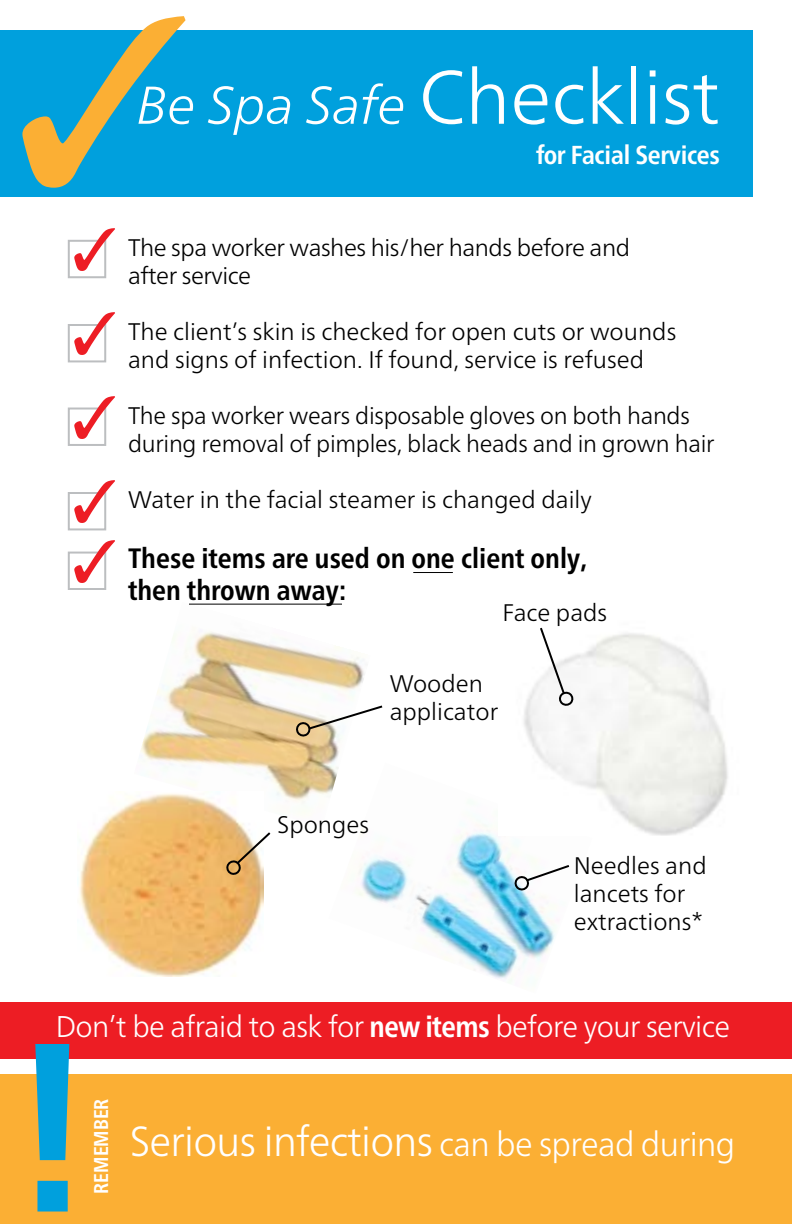
<style>
.page{position:relative;width:792px;height:1224px;background:#fff}
.page>*{position:absolute;margin:0;border:0;box-sizing:border-box;transform-origin:0 0}
.Header2{font:700 condensed 240px "Frutiger Neue LT Pro";color:#00a0dd}
.Header2-2{font:italic 300 53.2px "Frutiger Neue LT Pro";color:#fff}
.Header2-3{font:300 42px "Frutiger Neue LT Pro";letter-spacing:-.02em;color:#fff;scale:.96 1}
.Header2-4{font:300 30px "Frutiger Neue LT Pro";letter-spacing:-.02em;color:#fff}
.Header2-5{font:700 condensed 28px/32px "Frutiger Neue LT Pro";color:#000}
.Header2-6{font:700 condensed 26px "Frutiger Neue LT Pro";letter-spacing:-.01em;color:#fff}
.Header2-7{font:300 24px/28px "Frutiger Neue LT Pro";color:#000}
.Header2-8{font:300 24px/28px "Frutiger Neue LT Pro";letter-spacing:-.02em;color:#000}
.Header2-9{font:700 condensed 20px "Frutiger Neue LT Pro";color:#fff}
.s1{font-style:normal;font-size:76px}
.s2{color:#ed1d24}
.s3{font-weight:700;font-stretch:condensed}
.s4{font-size:34px}
</style>
<div class="page">
<div style="left:0;top:1002px;width:792px;height:56px;background:#ed1d24"></div>
<div style="left:68px;top:240px;width:38px;height:38px;border:2px solid #bcbec0"></div>
<div style="left:68px;top:324px;width:38px;height:38px;border:2px solid #bcbec0"></div>
<div style="left:68px;top:408px;width:38px;height:38px;border:2px solid #bcbec0"></div>
<div style="left:68px;top:492px;width:38px;height:38px;border:2px solid #bcbec0"></div>
<div style="left:68px;top:552px;width:38px;height:38px;border:2px solid #bcbec0"></div>
<img style="left:140px;top:603px;width:225px;height:211px">
<img style="left:329px;top:763px;width:226px;height:216px">
<img style="left:498px;top:633px;width:230px;height:203px">
<svg style="left:538px;top:627px;width:38px;height:79px"></svg>
<svg style="left:296px;top:704px;width:87px;height:34px"></svg>
<img style="left:79px;top:792px;width:184px;height:185px">
<svg style="left:225px;top:830px;width:46px;height:47px"></svg>
<svg style="left:514px;top:863px;width:56px;height:30px"></svg>
<div style="left:0;top:30px;width:753px;height:166px;background:#00a0dd"></div>
<div style="left:0;top:1074px;width:792px;height:150px;background:#fbaf34"></div>
<hr style="left:189px;top:604px;width:153px;height:1px;background:#000">
<hr style="left:413px;top:572px;width:40px;height:1px;background:#000">
<p class="Header2-2" style="left:137px;top:74px;width:584px">Be Spa Safe <span class="s1">Checklist</span></p>
<p class="Header2-6" style="left:536px;top:139px;width:185px">for Facial Services</p>
<p class="Header2-8" style="left:128px;top:234px;width:504px;text-indent:-56px"><span class="s2">✓</span> The spa worker washes his/her hands before and after service</p>
<p class="Header2-7" style="left:128px;top:318px;width:550px;text-indent:-56px"><span class="s2">✓</span> The client’s skin is checked for open cuts or wounds and signs of infection. If found, service is refused</p>
<p class="Header2-7" style="left:128px;top:402px;width:588px;text-indent:-56px"><span class="s2">✓</span> The spa worker wears disposable gloves on both hands during removal of pimples, black heads and in grown hair</p>
<p class="Header2-7" style="left:72px;top:486px;width:521px"><span class="s2">✓</span> Water in the facial steamer is changed daily</p>
<p class="Header2-5" style="left:128px;top:543px;width:460px;text-indent:-56px"><span class="s2">✓</span> These items are used on one client only, then thrown away:</p>
<p class="Header2-7" style="left:503px;top:598px;width:106px">Face pads</p>
<p class="Header2-7" style="left:390px;top:669px;width:120px">Wooden applicators</p>
<p class="Header2-7" style="left:277px;top:810px;width:93px">Sponges</p>
<p class="Header2-7" style="left:574px;top:851px;width:134px">Needles and lancets for extractions*</p>
<p class="Header2-4" style="left:56px;top:1008px;width:676px">Don’t be afraid to ask for <span class="s3">new items</span> before your service</p>
<p class="Header2" style="left:14px;top:986px;width:79px">!</p>
<p class="Header2-9" style="left:89px;top:1194px;width:97px;rotate:-90deg">REMEMBER</p>
<p class="Header2-3" style="left:130px;top:1115px;width:632px">Serious infections <span class="s4">can be spread during</span></p>
</div>
